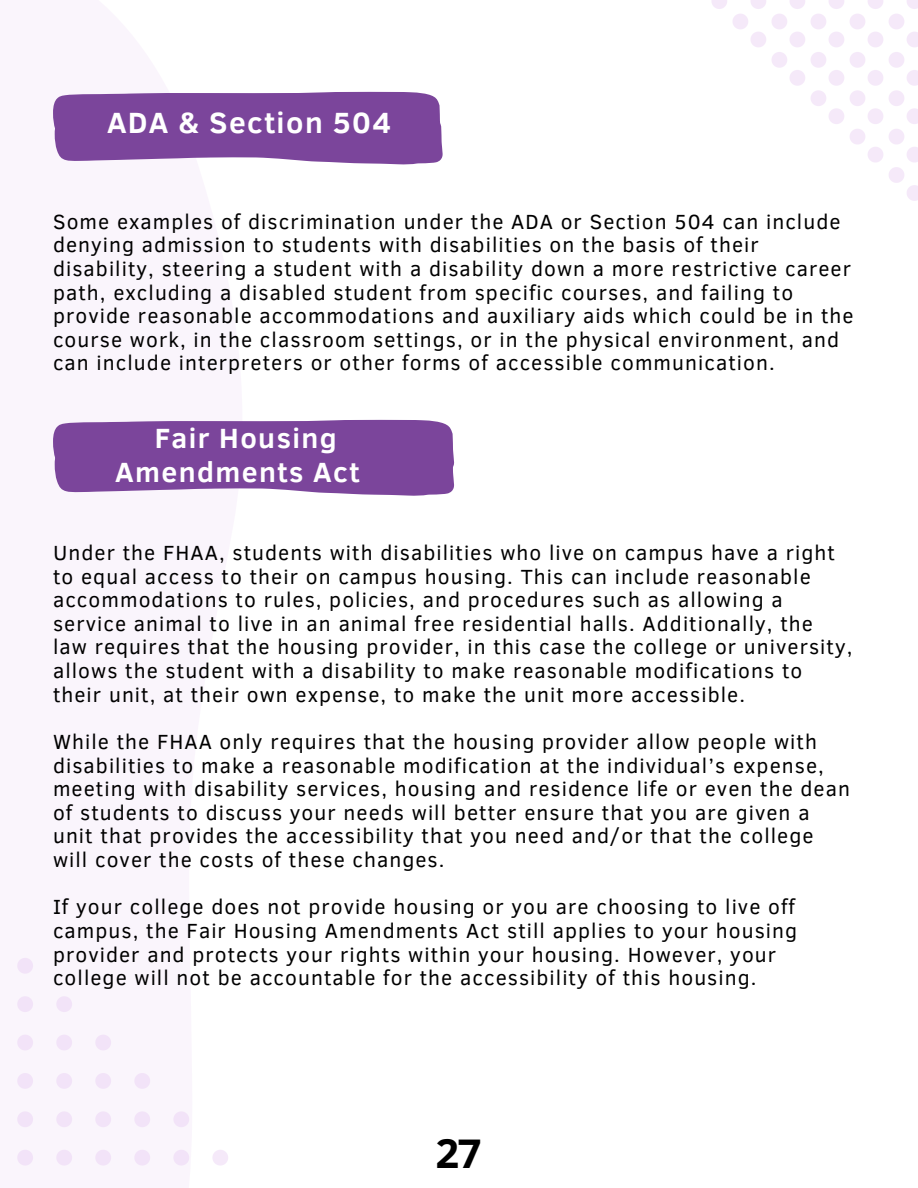
<style>
.page{position:relative;width:918px;height:1188px;background:#fff}
.page>*{position:absolute;margin:0;border:0;box-sizing:border-box;transform-origin:0 0}
.t1{font:700 42.3px "Clear Sans";color:#000}
.t2{font:700 30px "Clear Sans";letter-spacing:.05em;color:#fff}
.t3{font:700 28.5px/33.8px "Clear Sans";letter-spacing:.05em;color:#fff;text-align:center}
.t4{font:21px/23.7px "Clear Sans";letter-spacing:.05em;color:#000}
</style>
<div class="page">
<svg style="left:53px;top:420px;width:401px;height:75px;background:#8451a1"></svg>
<svg style="left:17px;top:958px;width:16px;height:16px"></svg>
<svg style="left:17px;top:996px;width:16px;height:16px"></svg>
<svg style="left:56px;top:996px;width:16px;height:16px"></svg>
<svg style="left:17px;top:1035px;width:16px;height:15px"></svg>
<svg style="left:56px;top:1035px;width:16px;height:15px"></svg>
<svg style="left:95px;top:1035px;width:16px;height:15px"></svg>
<svg style="left:17px;top:1073px;width:16px;height:16px"></svg>
<svg style="left:56px;top:1073px;width:16px;height:16px"></svg>
<svg style="left:95px;top:1073px;width:16px;height:16px"></svg>
<svg style="left:134px;top:1073px;width:16px;height:16px"></svg>
<svg style="left:17px;top:1111px;width:16px;height:16px"></svg>
<svg style="left:56px;top:1111px;width:16px;height:16px"></svg>
<svg style="left:95px;top:1111px;width:16px;height:16px"></svg>
<svg style="left:134px;top:1111px;width:16px;height:16px"></svg>
<svg style="left:173px;top:1111px;width:16px;height:16px"></svg>
<svg style="left:17px;top:1150px;width:16px;height:16px"></svg>
<svg style="left:56px;top:1150px;width:16px;height:16px"></svg>
<svg style="left:95px;top:1150px;width:16px;height:16px"></svg>
<svg style="left:134px;top:1150px;width:16px;height:16px"></svg>
<svg style="left:173px;top:1150px;width:16px;height:16px"></svg>
<svg style="left:212px;top:1150px;width:16px;height:16px"></svg>
<svg style="left:53px;top:92px;width:390px;height:73px;background:#8655a3"></svg>
<svg style="left:889px;top:0;width:29px;height:201px"></svg>
<svg style="left:850px;top:0;width:33px;height:163px"></svg>
<svg style="left:811px;top:0;width:33px;height:124px"></svg>
<svg style="left:772px;top:0;width:33px;height:86px"></svg>
<svg style="left:711px;top:0;width:55px;height:47px"></svg>
<p class="t2" style="left:107px;top:101px;width:286px">ADA &amp; Section 504</p>
<p class="t4" style="left:53px;top:208px;width:802px">Some examples of discrimination under the ADA or Section 504 can include denying admission to students with disabilities on the basis of their disability, steering a student with a disability down a more restrictive career path, excluding a disabled student from specific courses, and failing to provide reasonable accommodations and auxiliary aids which could be in the course work, in the classroom settings, or in the physical environment, and can include interpreters or other forms of accessible communication.</p>
<p class="t3" style="left:115px;top:419px;width:246px">Fair Housing<br>Amendments Act</p>
<p class="t4" style="left:53px;top:540px;width:801px">Under the FHAA, students with disabilities who live on campus have a right to equal access to their on campus housing. This can include reasonable accommodations to rules, policies, and procedures such as allowing a service animal to live in an animal free residential halls. Additionally, the<br>law requires that the housing provider, in this case the college or university, allows the student with a disability to make reasonable modifications to their unit, at their own expense, to make the unit more accessible.</p>
<p class="t4" style="left:53px;top:729px;width:798px">While the FHAA only requires that the housing provider allow people with disabilities to make a reasonable modification at the individual’s expense, meeting with disability services, housing and residence life or even the dean of students to discuss your needs will better ensure that you are given a unit that provides the accessibility that you need and/or that the college will cover the costs of these changes.</p>
<h1 class="t4" style="left:53px;top:894px;width:746px">If your college does not provide housing or you are choosing to live off campus, the Fair Housing Amendments Act still applies to your housing provider and protects your rights within your housing. However, your college will not be accountable for the accessibility of this housing.</h1>
<p class="t1" style="left:435px;top:1123px;width:49px">27</p>
</div>
